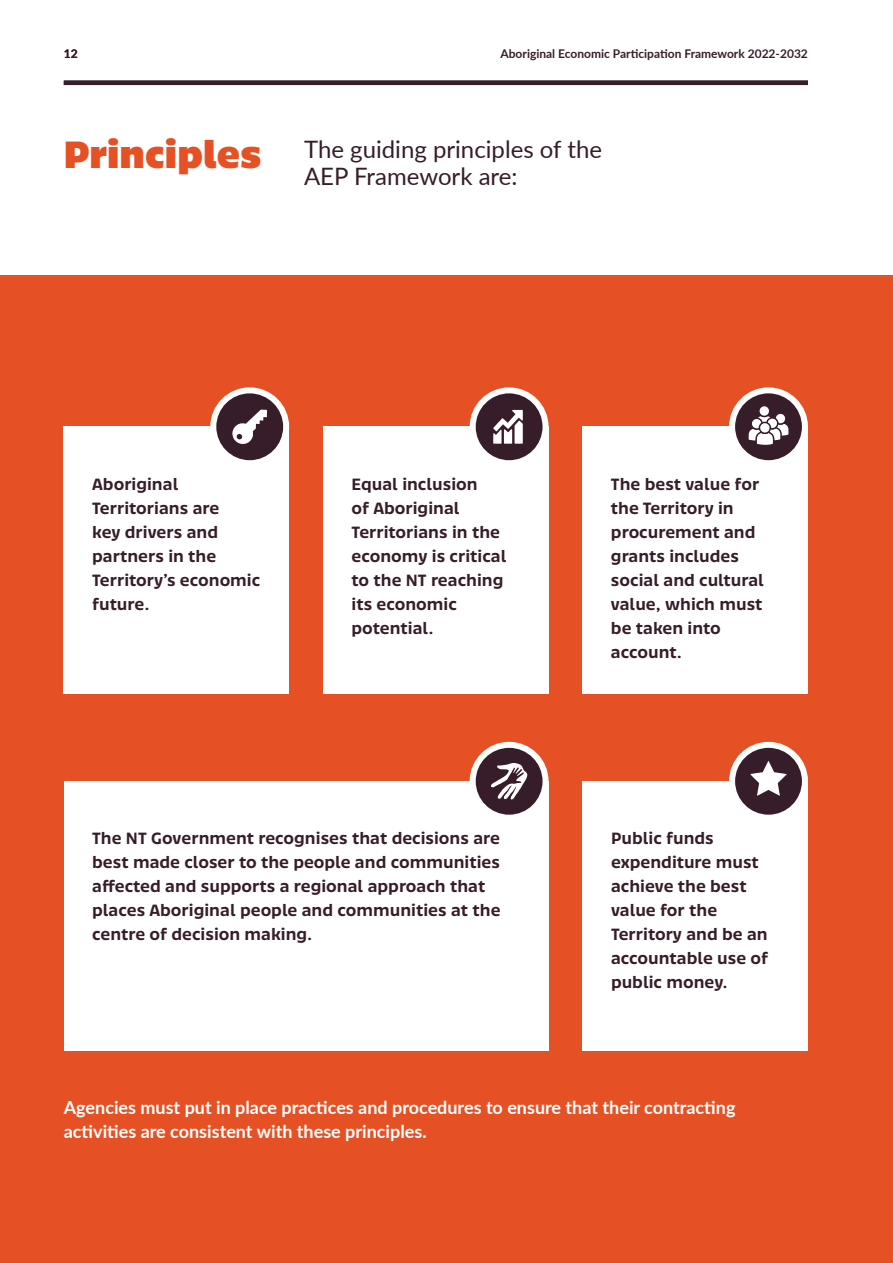
<style>
.page{position:relative;width:893px;height:1263px;background:#fff}
.page>*{position:absolute;margin:0;border:0;box-sizing:border-box;transform-origin:0 0}
.t1{font:24px/27px "Lato";color:#361d29}
.t2{font:500 18px "Bruna";color:#361d29}
.t3{font:700 18px/24px "Lato";color:#fff}
.t4{font:700 12px "Lato";color:#361d29}
.s1{font-family:"Bruna";font-weight:900;font-size:42px;color:#e55125}
</style>
<div class="page">
<div style="left:0;top:275px;width:893px;height:988px;background:#e55125"></div>
<div style="left:64px;top:781px;width:485px;height:270px;background:#fff"></div>
<div style="left:583px;top:427px;width:225px;height:267px;background:#fff"></div>
<hr style="left:64px;top:81px;width:744px;height:4px;background:#361d29">
<div style="left:583px;top:781px;width:225px;height:270px;background:#fff"></div>
<div style="left:64px;top:427px;width:225px;height:267px;background:#fff"></div>
<div style="left:323px;top:427px;width:226px;height:267px;background:#fff"></div>
<svg style="left:213px;top:390px;width:73px;height:73px;fill:#361d29"></svg>
<svg style="left:232px;top:410px;width:35px;height:34px"></svg>
<div style="left:210px;top:387px;width:79px;height:79px;border:6px solid #fff;border-radius:50%"></div>
<svg style="left:473px;top:390px;width:73px;height:73px;fill:#361d29"></svg>
<svg style="left:493px;top:410px;width:30px;height:34px"></svg>
<div style="left:470px;top:387px;width:79px;height:79px;border:6px solid #fff;border-radius:50%"></div>
<svg style="left:732px;top:390px;width:73px;height:73px;fill:#361d29"></svg>
<svg style="left:746px;top:404px;width:45px;height:43px"></svg>
<div style="left:729px;top:387px;width:79px;height:79px;border:6px solid #fff;border-radius:50%"></div>
<svg style="left:473px;top:745px;width:73px;height:73px;fill:#361d29"></svg>
<svg style="left:491px;top:763px;width:36px;height:36px"></svg>
<div style="left:470px;top:742px;width:79px;height:79px;border:6px solid #fff;border-radius:50%"></div>
<svg style="left:732px;top:745px;width:73px;height:73px;fill:#361d29"></svg>
<svg style="left:750px;top:761px;width:37px;height:35px"></svg>
<div style="left:729px;top:742px;width:79px;height:79px;border:6px solid #fff;border-radius:50%"></div>
<p class="t4" style="left:64px;top:45px;width:15px">12</p>
<p class="t4" style="left:500px;top:45px;width:309px">Aboriginal Economic Participation Framework 2022-2032</p>
<p class="t1" style="left:304px;top:135px;width:300px;text-indent:-240px"><span class="s1">Principles</span> The guiding principles of the<br>AEP Framework are:</p>
<p class="t2" style="left:92px;top:472px;width:88px">Aboriginal</p>
<p class="t2" style="left:352px;top:472px;width:128px">Equal inclusion</p>
<p class="t2" style="left:611px;top:472px;width:150px">The best value for</p>
<p class="t2" style="left:92px;top:496px;width:129px">Territorians are</p>
<p class="t2" style="left:352px;top:496px;width:110px">of Aboriginal</p>
<p class="t2" style="left:611px;top:496px;width:124px">the Territory in</p>
<p class="t2" style="left:92px;top:520px;width:127px">key drivers and</p>
<p class="t2" style="left:352px;top:520px;width:150px">Territorians in the</p>
<p class="t2" style="left:611px;top:520px;width:146px">procurement and</p>
<p class="t2" style="left:92px;top:544px;width:126px">partners in the</p>
<p class="t2" style="left:352px;top:544px;width:156px">economy is critical</p>
<p class="t2" style="left:611px;top:544px;width:130px">grants includes</p>
<p class="t2" style="left:92px;top:568px;width:170px">Territory’s economic</p>
<p class="t2" style="left:352px;top:568px;width:153px">to the NT reaching</p>
<p class="t2" style="left:611px;top:568px;width:155px">social and cultural</p>
<p class="t2" style="left:92px;top:592px;width:59px">future.</p>
<p class="t2" style="left:352px;top:592px;width:107px">its economic</p>
<p class="t2" style="left:611px;top:592px;width:153px">value, which must</p>
<p class="t2" style="left:352px;top:616px;width:83px">potential.</p>
<p class="t2" style="left:611px;top:616px;width:111px">be taken into</p>
<p class="t2" style="left:611px;top:640px;width:73px">account.</p>
<p class="t2" style="left:92px;top:826px;width:409px">The NT Government recognises that decisions are</p>
<p class="t2" style="left:611px;top:826px;width:104px">Public funds</p>
<p class="t2" style="left:92px;top:850px;width:409px">best made closer to the people and communities</p>
<p class="t2" style="left:611px;top:850px;width:149px">expenditure must</p>
<p class="t2" style="left:92px;top:874px;width:395px">afected and supports a regional approach that</p>
<p class="t2" style="left:611px;top:874px;width:137px">achieve the best</p>
<p class="t2" style="left:92px;top:898px;width:410px">places Aboriginal people and communities at the</p>
<p class="t2" style="left:611px;top:898px;width:108px">value for the</p>
<p class="t2" style="left:92px;top:922px;width:222px">centre of decision making.</p>
<p class="t2" style="left:611px;top:922px;width:158px">Territory and be an</p>
<p class="t2" style="left:611px;top:946px;width:159px">accountable use of</p>
<p class="t2" style="left:611px;top:970px;width:118px">public money.</p>
<p class="t3" style="left:64px;top:1094px;width:673px">Agencies must put in place practices and procedures to ensure that their contracting activities are consistent with these principles.</p>
</div>
